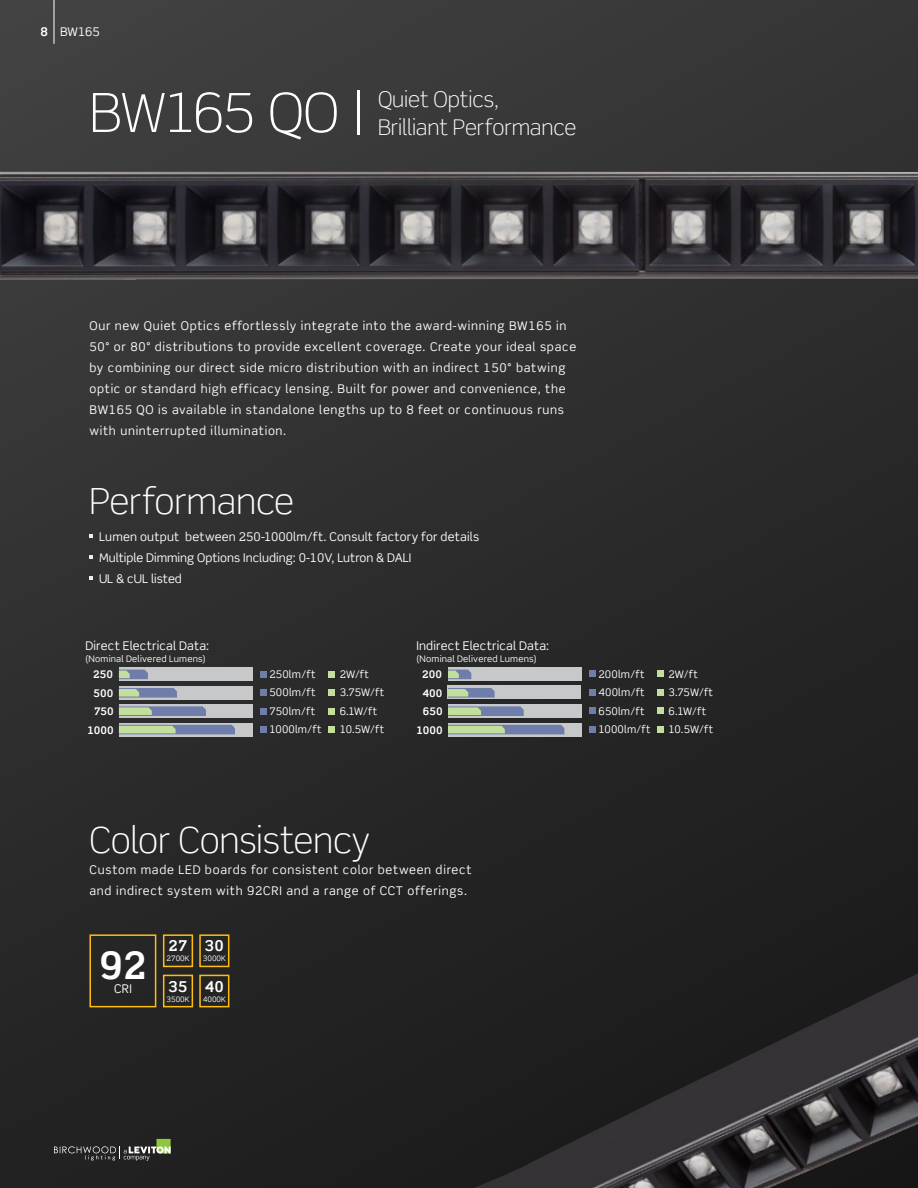
<style>
.page{position:relative;width:918px;height:1188px;background:#fff}
.page>*{position:absolute;margin:0;border:0;box-sizing:border-box;transform-origin:0 0}
.t1{font:300 54px "Scene Std";letter-spacing:-.03em;color:#fff}
.t2{font:700 37.95px "Scene Std";color:#fff}
.t3{font:300 36px "Scene Std";letter-spacing:-.01em;color:#fff}
.t4{font:300 21.6px/28px "Scene Std";letter-spacing:-.005em;color:#fff}
.t5{font:700 15px "Scene Std";letter-spacing:.01em;color:#fff}
.t6{font:12px/21px "Scene Std";letter-spacing:.06em;color:#fff}
.t7{font:12px/21px "Scene Std";color:#fff}
.t8{font:12px "Scene Std";letter-spacing:.015em;color:#fff}
.t9{font:12px "Scene Std";letter-spacing:.02em;color:#fff}
.t10{font:10.5px "Scene Std";letter-spacing:.015em;color:#fff}
.t11{font:700 10.5px "Scene Std";letter-spacing:.01em;color:#fff}
.t12{font:9px "Scene Std";letter-spacing:.025em;color:#fff}
.t13{font:7.5px "Scene Std";letter-spacing:.01em;color:#fff}
.s1{font-weight:700}
</style>
<div class="page">
<div style="left:0;top:0;width:918px;height:1188px;background:linear-gradient(to bottom,#3c3b3c,#1e1d1e)"></div>
<img style="left:0;top:172px;width:918px;height:108px">
<img style="left:474px;top:973px;width:444px;height:215px">
<div style="left:89px;top:934px;width:67px;height:73px;border:2px solid #febe10"></div>
<div style="left:163px;top:934px;width:30px;height:33px;border:2px solid #febe10"></div>
<div style="left:163px;top:975px;width:30px;height:32px;border:2px solid #febe10"></div>
<div style="left:199px;top:934px;width:30px;height:33px;border:2px solid #febe10"></div>
<div style="left:199px;top:975px;width:30px;height:32px;border:2px solid #febe10"></div>
<svg style="left:89px;top:534px;width:4px;height:4px"></svg>
<svg style="left:89px;top:555px;width:4px;height:4px"></svg>
<svg style="left:89px;top:576px;width:4px;height:4px"></svg>
<div style="left:119px;top:668px;width:134px;height:13px;background:#c7c8ca"></div>
<div style="left:448px;top:668px;width:134px;height:13px;background:#c7c8ca"></div>
<div style="left:119px;top:686px;width:134px;height:13px;background:#c7c8ca"></div>
<div style="left:448px;top:686px;width:133px;height:13px;background:#c7c8ca"></div>
<div style="left:119px;top:705px;width:134px;height:13px;background:#c7c8ca"></div>
<div style="left:448px;top:705px;width:134px;height:13px;background:#c7c8ca"></div>
<svg style="left:119px;top:723px;width:134px;height:13px"></svg>
<svg style="left:448px;top:723px;width:134px;height:13px"></svg>
<svg style="left:261px;top:690px;width:6px;height:6px"></svg>
<svg style="left:590px;top:689px;width:6px;height:6px"></svg>
<svg style="left:261px;top:708px;width:6px;height:6px"></svg>
<svg style="left:590px;top:708px;width:6px;height:6px"></svg>
<svg style="left:261px;top:727px;width:6px;height:6px"></svg>
<svg style="left:590px;top:726px;width:6px;height:6px"></svg>
<svg style="left:261px;top:671px;width:6px;height:6px"></svg>
<svg style="left:590px;top:671px;width:6px;height:6px"></svg>
<svg style="left:119px;top:670px;width:29px;height:9px"></svg>
<svg style="left:448px;top:670px;width:23px;height:9px"></svg>
<svg style="left:119px;top:706px;width:87px;height:10px"></svg>
<svg style="left:448px;top:706px;width:76px;height:10px"></svg>
<svg style="left:119px;top:725px;width:116px;height:9px"></svg>
<svg style="left:448px;top:725px;width:116px;height:9px"></svg>
<svg style="left:119px;top:688px;width:58px;height:10px"></svg>
<svg style="left:448px;top:688px;width:47px;height:10px"></svg>
<svg style="left:329px;top:690px;width:6px;height:6px"></svg>
<svg style="left:658px;top:689px;width:6px;height:6px"></svg>
<svg style="left:329px;top:708px;width:6px;height:6px"></svg>
<svg style="left:658px;top:708px;width:6px;height:6px"></svg>
<svg style="left:329px;top:727px;width:6px;height:6px"></svg>
<svg style="left:658px;top:726px;width:6px;height:6px"></svg>
<svg style="left:329px;top:671px;width:6px;height:6px"></svg>
<svg style="left:658px;top:671px;width:6px;height:6px"></svg>
<hr style="left:54px;top:0;width:1px;height:44px;background:#fff">
<svg style="left:54px;top:1139px;width:117px;height:22px;background:#454841"></svg>
<p class="t6" style="left:40px;top:21px;width:61px"><span class="s1">8</span> BW165</p>
<h1 class="t1" style="left:89px;top:80px;width:278px">BW165 QO |</h1>
<h3 class="t4" style="left:378px;top:85px;width:200px">Quiet Optics,<br>Brilliant Performance</h3>
<p class="t6" style="left:89px;top:316px;width:488px">Our new Quiet Optics effortlessly integrate into the award-winning BW165 in 50° or 80° distributions to provide excellent coverage. Create your ideal space by combining our direct side micro distribution with an indirect 150° batwing optic or standard high efficacy lensing. Built for power and convenience, the BW165 QO is available in standalone lengths up to 8 feet or continuous runs with uninterrupted illumination.</p>
<h3 class="t3" style="left:89px;top:479px;width:206px">Performance</h3>
<p class="t7" style="left:99px;top:526px;width:382px">Lumen output between 250-1000lm/ft. Consult factory for details<br>Multiple Dimming Options Including: 0-10V, Lutron &amp; DALI<br>UL &amp; cUL listed</p>
<p class="t9" style="left:85px;top:638px;width:125px">Direct Electrical Data:</p>
<p class="t12" style="left:85px;top:653px;width:121px">(Nominal Delivered Lumens)</p>
<p class="t8" style="left:417px;top:638px;width:134px">Indirect Electrical Data:</p>
<p class="t12" style="left:417px;top:653px;width:121px">(Nominal Delivered Lumens)</p>
<p class="t11" style="left:93px;top:668px;width:21px">250</p>
<p class="t10" style="left:270px;top:668px;width:47px">250lm/ft</p>
<p class="t11" style="left:422px;top:668px;width:21px">200</p>
<p class="t10" style="left:599px;top:668px;width:47px">200lm/ft</p>
<p class="t11" style="left:93px;top:686px;width:21px">500</p>
<p class="t11" style="left:422px;top:686px;width:22px">400</p>
<p class="t11" style="left:94px;top:705px;width:21px">750</p>
<p class="t11" style="left:423px;top:705px;width:22px">650</p>
<p class="t11" style="left:87px;top:723px;width:28px">1000</p>
<p class="t11" style="left:417px;top:723px;width:28px">1000</p>
<p class="t10" style="left:340px;top:668px;width:31px">2W/ft</p>
<p class="t10" style="left:669px;top:668px;width:31px">2W/ft</p>
<p class="t10" style="left:270px;top:686px;width:48px">500lm/ft</p>
<p class="t10" style="left:599px;top:686px;width:48px">400lm/ft</p>
<p class="t10" style="left:270px;top:704px;width:47px">750lm/ft</p>
<p class="t10" style="left:599px;top:704px;width:47px">650lm/ft</p>
<p class="t10" style="left:270px;top:723px;width:54px">1000lm/ft</p>
<p class="t10" style="left:599px;top:723px;width:54px">1000lm/ft</p>
<p class="t10" style="left:340px;top:686px;width:46px">3.75W/ft</p>
<p class="t10" style="left:669px;top:686px;width:46px">3.75W/ft</p>
<p class="t10" style="left:340px;top:704px;width:39px">6.1W/ft</p>
<p class="t10" style="left:669px;top:704px;width:39px">6.1W/ft</p>
<p class="t10" style="left:340px;top:723px;width:46px">10.5W/ft</p>
<p class="t10" style="left:669px;top:723px;width:46px">10.5W/ft</p>
<h3 class="t3" style="left:89px;top:819px;width:282px">Color Consistency</h3>
<p class="t6" style="left:89px;top:859px;width:383px">Custom made LED boards for consistent color between direct and indirect system with 92CRI and a range of CCT offerings.</p>
<h2 class="t2" style="left:99px;top:941px;width:50px">92</h2>
<p class="t6" style="left:114px;top:978px;width:19px">CRI</p>
<p class="t5" style="left:169px;top:937px;width:20px">27</p>
<p class="t13" style="left:166px;top:954px;width:25px">2700K</p>
<p class="t5" style="left:169px;top:977px;width:20px">35</p>
<p class="t13" style="left:166px;top:994px;width:25px">3500K</p>
<p class="t5" style="left:205px;top:937px;width:20px">30</p>
<p class="t13" style="left:203px;top:954px;width:25px">3000K</p>
<p class="t5" style="left:205px;top:977px;width:20px">40</p>
<p class="t13" style="left:203px;top:994px;width:25px">4000K</p>
</div>
